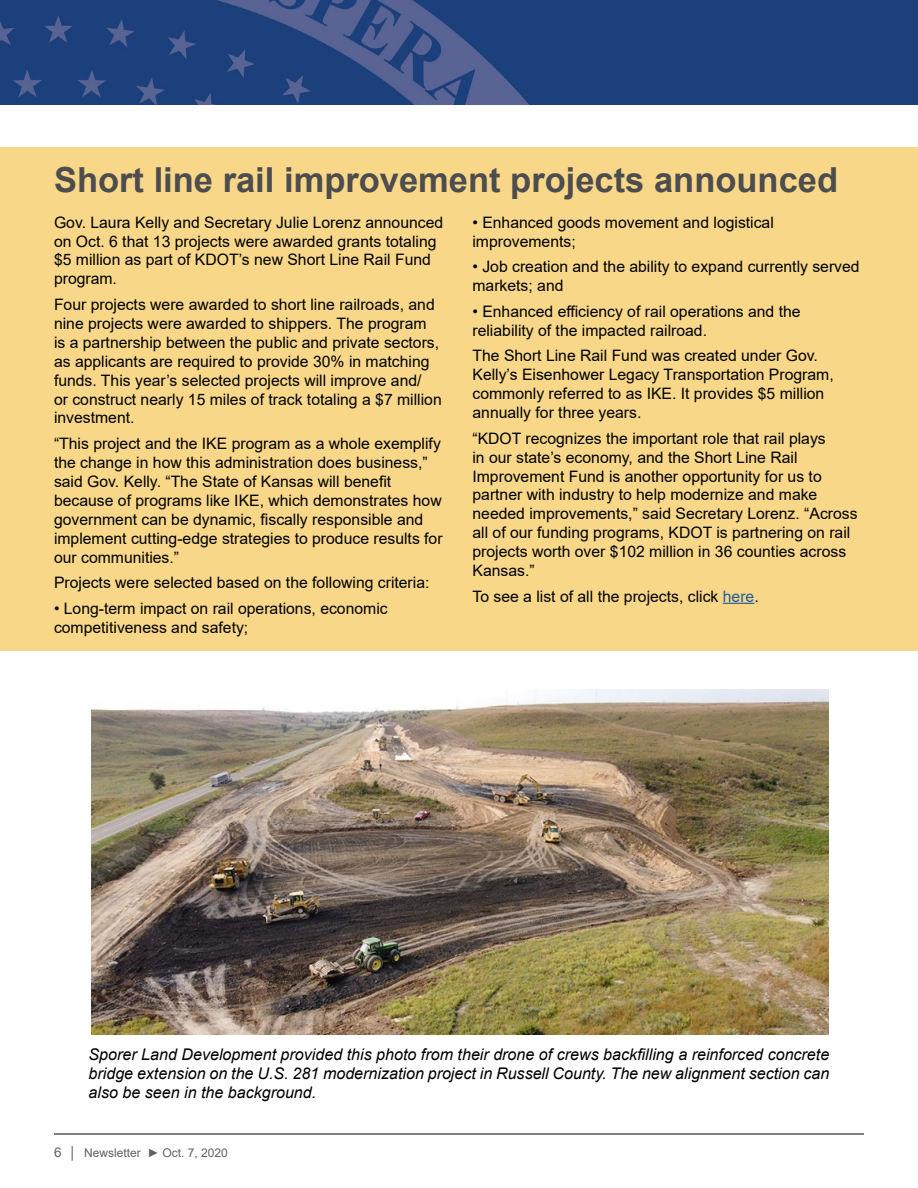
<style>
.page{position:relative;width:918px;height:1188px;background:#fff}
.page>*{position:absolute;margin:0;border:0;box-sizing:border-box;transform-origin:0 0}
.t1{font:700 34.5px "Arial";color:#4d4d4f}
.t2{font:italic 16.05px/19.4px "Arial";color:#000;text-align:justify}
.t3{font:15.75px/18.9px "Arial";color:#000}
.t4{font:12px "Arial";color:#606163}
.s1{color:#215e9e}
.s2{font-size:13.5px}
</style>
<div class="page">
<hr style="left:54px;top:1134px;width:810px;height:1px;background:#000">
<img style="left:0;top:0;width:710px;height:105px">
<div style="left:710px;top:0;width:208px;height:105px;background:#1c407c"></div>
<div style="left:0;top:147px;width:918px;height:504px;background:#f8d888"></div>
<img style="left:91px;top:690px;width:737px;height:344px">
<hr style="left:723px;top:603px;width:31px;height:1px;background:#215e9e">
<h1 class="t1" style="left:54px;top:155px;width:786px">Short line rail improvement projects announced</h1>
<p class="t3" style="left:472px;top:213px;width:303px">• Enhanced goods movement and logistical improvements;</p>
<p class="t3" style="left:472px;top:257px;width:389px">• Job creation and the ability to expand currently served markets; and</p>
<p class="t3" style="left:472px;top:302px;width:330px">• Enhanced efficiency of rail operations and the reliability of the impacted railroad.</p>
<p class="t3" style="left:472px;top:346px;width:363px">The Short Line Rail Fund was created under Gov.<br>Kelly’s Eisenhower Legacy Transportation Program, commonly referred to as IKE. It provides $5 million annually for three years.</p>
<p class="t3" style="left:472px;top:429px;width:387px">“KDOT recognizes the important role that rail plays<br>in our state’s economy, and the Short Line Rail Improvement Fund is another opportunity for us to partner with industry to help modernize and make needed improvements,” said Secretary Lorenz. “Across all of our funding programs, KDOT is partnering on rail projects worth over $102 million in 36 counties across Kansas.”</p>
<p class="t3" style="left:472px;top:587px;width:288px">To see a list of all the projects, click <span class="s1">here</span>.</p>
<p class="t3" style="left:54px;top:213px;width:391px">Gov. Laura Kelly and Secretary Julie Lorenz announced on Oct. 6 that 13 projects were awarded grants totaling $5 million as part of KDOT’s new Short Line Rail Fund program.</p>
<p class="t3" style="left:54px;top:295px;width:389px">Four projects were awarded to short line railroads, and nine projects were awarded to shippers. The program is a partnership between the public and private sectors, as applicants are required to provide 30% in matching funds. This year’s selected projects will improve and/<br>or construct nearly 15 miles of track totaling a $7 million investment.</p>
<p class="t3" style="left:54px;top:434px;width:390px">“This project and the IKE program as a whole exemplify the change in how this administration does business,” said Gov. Kelly. “The State of Kansas will benefit because of programs like IKE, which demonstrates how government can be dynamic, fiscally responsible and implement cutting-edge strategies to produce results for our communities.”</p>
<p class="t3" style="left:54px;top:573px;width:377px">Projects were selected based on the following criteria:</p>
<p class="t3" style="left:54px;top:599px;width:335px">• Long-term impact on rail operations, economic competitiveness and safety;</p>
<p class="t2" style="left:89px;top:1044px;width:742px">Sporer Land Development provided this photo from their drone of crews backfilling a reinforced concrete bridge extension on the U.S. 281 modernization project in Russell County. The new alignment section can also be seen in the background.</p>
<p class="t4" style="left:54px;top:1144px;width:175px"><span class="s2">6</span> │ Newsletter ► Oct. 7, 2020</p>
</div>
